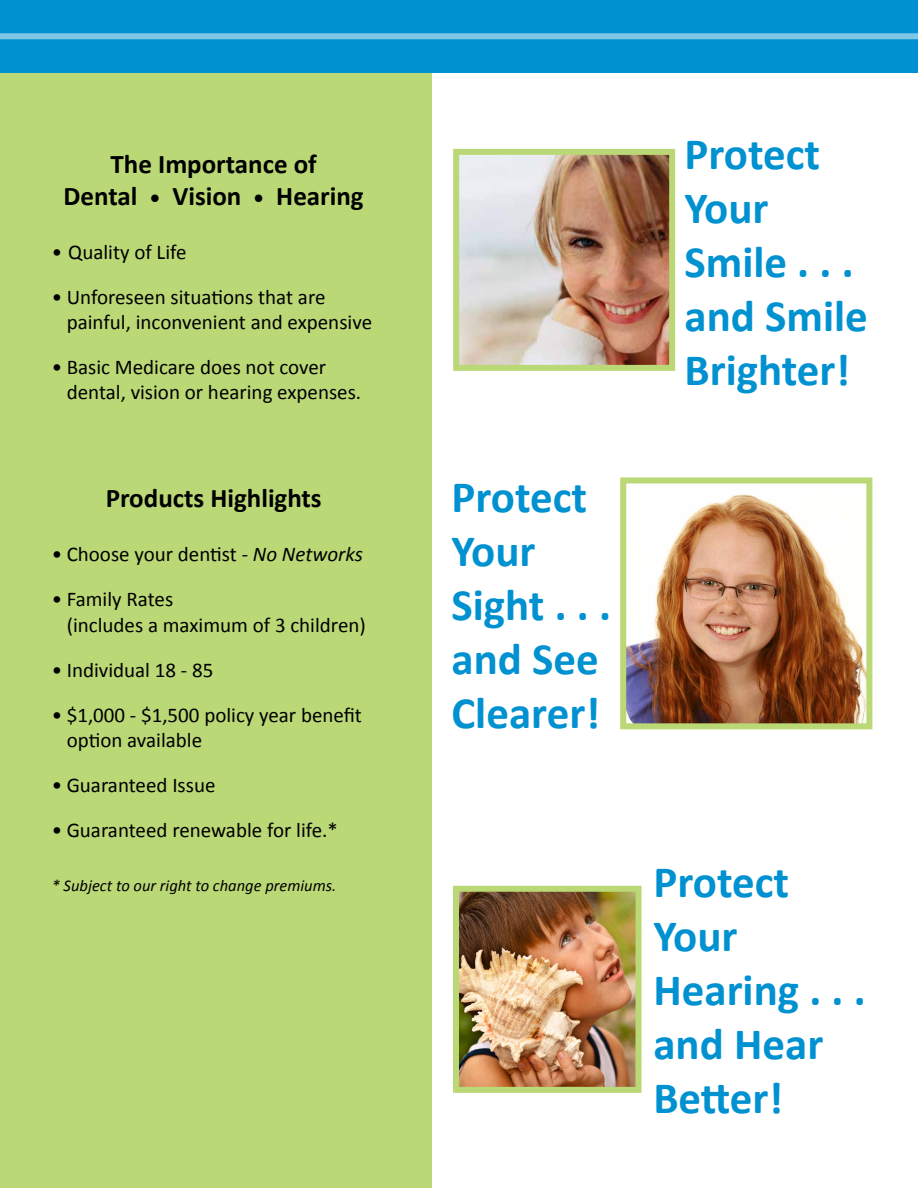
<style>
.page{position:relative;width:918px;height:1188px;background:#fff}
.page>*{position:absolute;margin:0;border:0;box-sizing:border-box;transform-origin:0 0}
.t1{font:700 45px/54px "Calibri";color:#0091d1}
.t2{font:700 27px/32.4px "Calibri";color:#000;text-align:center}
.t3{font:21px/25.2px "Calibri";color:#000}
.t4{font:italic 16.5px "Calibri";color:#000}
.s1{font-size:21px}
.s2{font-style:italic}
</style>
<div class="page">
<div style="left:0;top:73px;width:432px;height:1115px;background:#bbd876"></div>
<div style="left:0;top:0;width:918px;height:73px;background:#0091d1"></div>
<div style="left:0;top:33px;width:918px;height:6px;background:#7fc7e7"></div>
<img style="left:460px;top:156px;width:208px;height:208px">
<div style="left:453px;top:149px;width:222px;height:222px;border:6px solid #bbd876"></div>
<img style="left:627px;top:494px;width:238px;height:228px">
<div style="left:620px;top:477px;width:252px;height:252px;border:6px solid #bbd876"></div>
<img style="left:460px;top:893px;width:175px;height:193px">
<div style="left:453px;top:886px;width:189px;height:207px;border:6px solid #bbd876"></div>
<p class="t2" style="left:64px;top:147px;width:302px">The Importance of<br>Dental <span class="s1">•</span> Vision <span class="s1">•</span> Hearing</p>
<p class="t3" style="left:52px;top:239px;width:136px">• Quality of Life</p>
<p class="t3" style="left:67px;top:284px;width:307px;text-indent:-15px">• Unforeseen situations that are painful, inconvenient and expensive</p>
<p class="t3" style="left:67px;top:355px;width:296px;text-indent:-15px">• Basic Medicare does not cover dental, vision or hearing expenses.</p>
<p class="t2" style="left:106px;top:482px;width:218px">Products Highlights</p>
<p class="t3" style="left:52px;top:542px;width:313px">• Choose your dentist - <span class="s2">No Networks</span></p>
<p class="t3" style="left:67px;top:587px;width:301px;text-indent:-15px">• Family Rates<br>(includes a maximum of 3 children)</p>
<p class="t3" style="left:52px;top:657px;width:163px">• Individual 18 - 85</p>
<p class="t3" style="left:67px;top:702px;width:297px;text-indent:-15px">• $1,000 - $1,500 policy year benefit option available</p>
<p class="t3" style="left:52px;top:772px;width:165px">• Guaranteed Issue</p>
<p class="t3" style="left:52px;top:817px;width:288px">• Guaranteed renewable for life.*</p>
<p class="t4" style="left:52px;top:874px;width:286px">* Subject to our right to change premiums.</p>
<h1 class="t1" style="left:452px;top:470px;width:161px">Protect<br>Your<br>Sight . . . and See<br>Clearer!</h1>
<h1 class="t1" style="left:685px;top:127px;width:185px">Protect<br>Your<br>Smile . . . and Smile<br>Brighter!</h1>
<h1 class="t1" style="left:653px;top:855px;width:214px">Protect<br>Your<br>Hearing . . . and Hear<br>Better!</h1>
</div>
